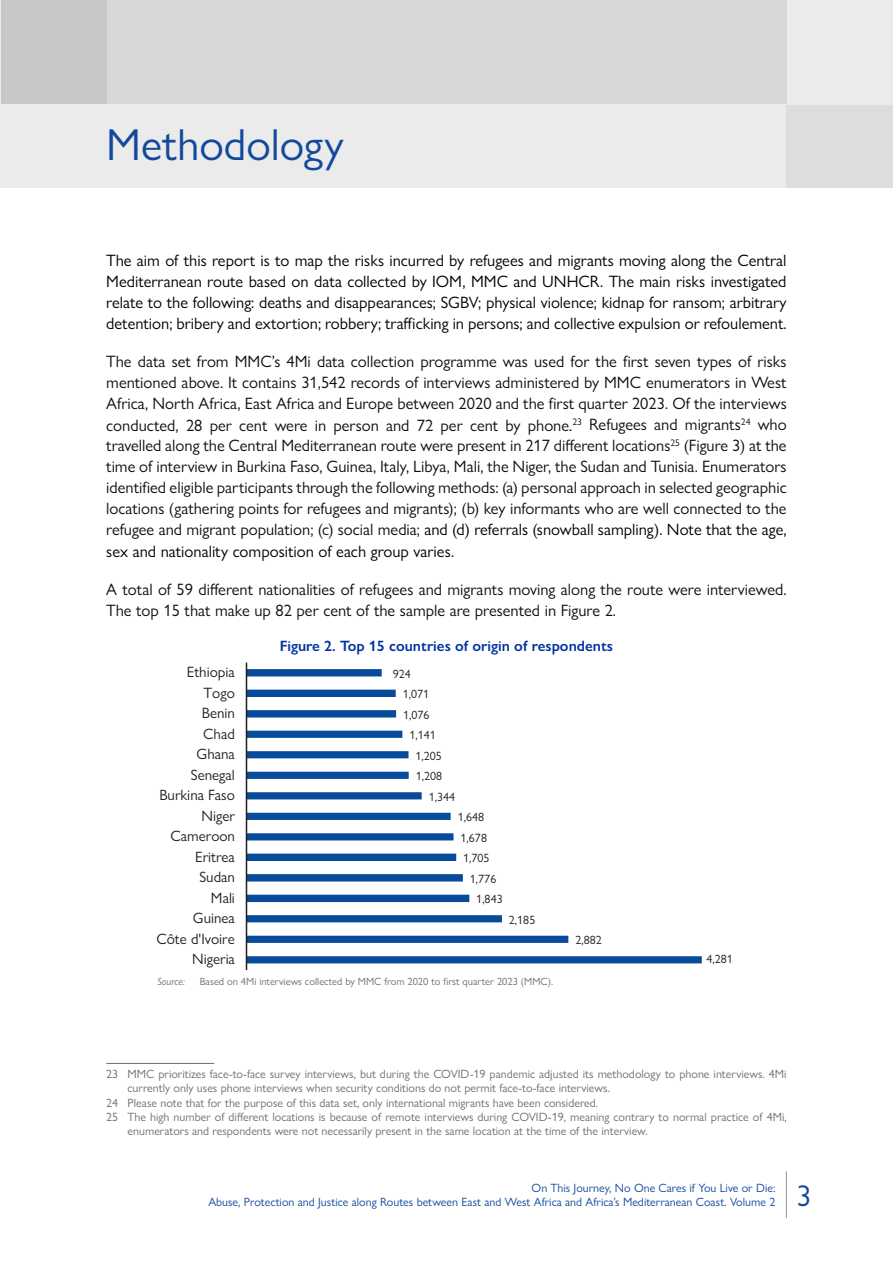
<style>
.page{position:relative;width:893px;height:1263px;background:#fff}
.page>*{position:absolute;margin:0;border:0;box-sizing:border-box;transform-origin:0 0}
.t1{font:45px "Gill Sans Nova";color:#13499c}
.t2{font:30px "Gill Sans Nova";color:#13499c}
.t3{font:16.5px/21px "Gill Sans Nova";color:#0f100c;text-align:justify}
.t4{font:16.5px/21px "Gill Sans Nova";color:#000;text-align:justify}
.t5{font:15px "Gill Sans Nova";color:#231f20}
.t6{font:600 15px "Gill Sans Nova";color:#0033a0}
.t7{font:12px "Gill Sans Nova";color:#6d6e71}
.t8{font:12px/14.4px "Gill Sans Nova";color:#13499c;text-align:right}
.t9{font:12px "Gill Sans Nova";letter-spacing:.005em;color:#231f20}
.t10{font:10.5px "Gill Sans Nova";color:#6d6e71}
.t11{font:italic 10.5px "Gill Sans Nova";color:#6d6e71}
.s1{color:#000}
</style>
<div class="page">
<hr style="left:786px;top:1171px;width:1px;height:47px;background:#939598">
<div style="left:1px;top:0;width:892px;height:187px;background:#ebebec"></div>
<div style="left:1px;top:0;width:786px;height:104px;background:#d5d7d8"></div>
<div style="left:787px;top:105px;width:106px;height:82px;background:#dcddde"></div>
<div style="left:1px;top:0;width:105px;height:104px;background:#c7c8ca"></div>
<svg style="left:247px;top:669px;width:455px;height:294px"></svg>
<hr style="left:246px;top:663px;width:1px;height:307px;background:#231f20">
<hr style="left:106px;top:1063px;width:108px;height:1px;background:#6d6e71">
<h1 class="t1" style="left:106px;top:118px;width:239px">Methodology</h1>
<p class="t4" style="left:106px;top:250px;width:682px">The aim of this report is to map the risks incurred by refugees and migrants moving along the Central Mediterranean route based on data collected by IOM, MMC and UNHCR. The main risks investigated relate to the following: deaths and disappearances; SGBV; physical violence; kidnap for ransom; arbitrary detention; bribery and extortion; robbery; trafficking in persons; and collective expulsion or refoulement.</p>
<p class="t3" style="left:106px;top:351px;width:682px">The data set from MMC’s 4Mi data collection programme was used for the first seven types of risks mentioned above. It contains 31,542 records of interviews administered by MMC enumerators in West Africa, North Africa, East Africa and Europe between 2020 and the first quarter 2023. Of the interviews conducted, 28 per cent were in person and 72 per cent by phone.<sup>23</sup> Refugees and migrants<sup>24</sup> who travelled along the Central Mediterranean route were present in 217 different locations<sup>25</sup> (Figure 3) at the time of interview in Burkina Faso, Guinea, Italy, Libya, Mali, the Niger, the Sudan and Tunisia. Enumerators identified eligible participants through the following methods: (a) personal approach in selected geographic locations (gathering points for refugees and migrants); (b) key informants who are well connected to the refugee and migrant population; (c) social media; <span class="s1">and (d) referrals (snowball sampling). Note that the age, sex and nationality composition of each group varies.</span></p>
<p class="t3" style="left:106px;top:578px;width:682px">A total of 59 different nationalities of refugees and migrants moving along the route were interviewed.<br>The top 15 that make up 82 per cent of the sample are presented in Figure 2.</p>
<p class="t6" style="left:280px;top:636px;width:335px">Figure 2. Top 15 countries of origin of respondents</p>
<p class="t5" style="left:187px;top:663px;width:49px">Ethiopia</p>
<p class="t9" style="left:393px;top:666px;width:20px">924</p>
<p class="t5" style="left:203px;top:683px;width:33px">Togo</p>
<p class="t9" style="left:403px;top:687px;width:28px">1,071</p>
<p class="t5" style="left:202px;top:704px;width:35px">Benin</p>
<p class="t9" style="left:403px;top:707px;width:28px">1,076</p>
<p class="t5" style="left:203px;top:724px;width:33px">Chad</p>
<p class="t9" style="left:409px;top:728px;width:28px">1,141</p>
<p class="t5" style="left:197px;top:745px;width:40px">Ghana</p>
<p class="t9" style="left:415px;top:748px;width:28px">1,205</p>
<p class="t5" style="left:191px;top:765px;width:46px">Senegal</p>
<p class="t9" style="left:416px;top:769px;width:28px">1,208</p>
<p class="t5" style="left:159px;top:786px;width:77px">Burkina Faso</p>
<p class="t9" style="left:429px;top:789px;width:28px">1,344</p>
<p class="t5" style="left:201px;top:806px;width:35px">Niger</p>
<p class="t9" style="left:458px;top:810px;width:28px">1,648</p>
<p class="t5" style="left:171px;top:827px;width:66px">Cameroon</p>
<p class="t9" style="left:461px;top:830px;width:28px">1,678</p>
<p class="t5" style="left:195px;top:847px;width:41px">Eritrea</p>
<p class="t9" style="left:463px;top:851px;width:28px">1,705</p>
<p class="t5" style="left:199px;top:868px;width:37px">Sudan</p>
<p class="t9" style="left:470px;top:871px;width:28px">1,776</p>
<p class="t5" style="left:211px;top:888px;width:25px">Mali</p>
<p class="t9" style="left:476px;top:892px;width:28px">1,843</p>
<p class="t5" style="left:193px;top:909px;width:44px">Guinea</p>
<p class="t9" style="left:509px;top:912px;width:28px">2,185</p>
<p class="t5" style="left:157px;top:929px;width:80px">Côte d'Ivoire</p>
<p class="t5" style="left:192px;top:950px;width:44px">Nigeria</p>
<p class="t11" style="left:157px;top:975px;width:29px">Source:</p>
<p class="t10" style="left:200px;top:975px;width:355px">Based on 4Mi interviews collected by MMC from 2020 to first quarter 2023 (MMC).</p>
<p class="t9" style="left:575px;top:933px;width:28px">2,882</p>
<p class="t9" style="left:706px;top:952px;width:28px">4,281</p>
<p class="t7" style="left:106px;top:1066px;width:682px">23 MMC prioritizes face-to-face survey interviews, but during the COVID-19 pandemic adjusted its methodology to phone interviews. 4Mi</p>
<p class="t7" style="left:128px;top:1081px;width:484px">currently only uses phone interviews when security conditions do not permit face-to-face interviews.</p>
<p class="t7" style="left:106px;top:1095px;width:493px">24 Please note that for the purpose of this data set, only international migrants have been considered.</p>
<p class="t7" style="left:106px;top:1109px;width:682px">25 The high number of different locations is because of remote interviews during COVID-19, meaning contrary to normal practice of 4Mi,</p>
<p class="t7" style="left:128px;top:1124px;width:522px">enumerators and respondents were not necessarily present in the same location at the time of the interview.</p>
<p class="t8" style="left:208px;top:1180px;width:568px">On This Journey, No One Cares if You Live or Die:<br>Abuse, Protection and Justice along Routes between East and West Africa and Africa’s Mediterranean Coast. Volume 2</p>
<h2 class="t2" style="left:797px;top:1178px;width:16px">3</h2>
</div>
